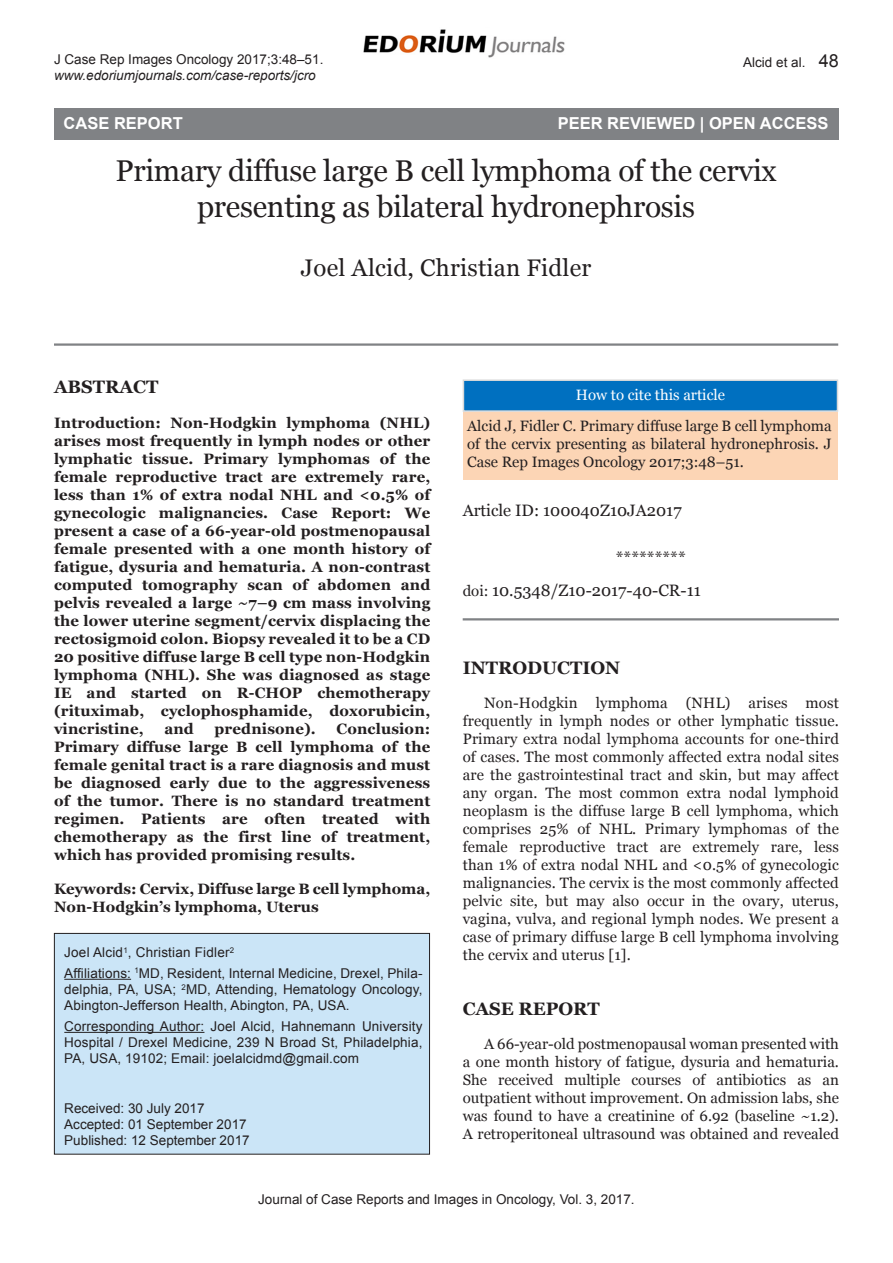
<style>
.page{position:relative;width:893px;height:1263px;background:#fff}
.page>*{position:absolute;margin:0;border:0;box-sizing:border-box;transform-origin:0 0}
.Chapter_Name{font:30px/36px "Georgia";letter-spacing:-.01em;color:#231f20;text-align:center}
.Author_Name{font:24px "Georgia";letter-spacing:.01em;color:#231f20}
.Introduction_Head{font:700 18px "Georgia";color:#231f20}
.Case_Report_head{font:700 18px "Georgia";color:#231f20}
.Abstract_Head{font:700 18px "Georgia";color:#231f20}
.Open_Access{font:700 16.5px "Arial";color:#fff}
.Star{font:16.5px "Georgia";color:#231f20}
.DOI{font:16.5px "Georgia";color:#231f20}
.Text{font:15px/18px "Georgia";color:#231f20;text-align:justify}
.Abstract_text{font:700 15px/18px "Georgia";letter-spacing:.01em;color:#231f20;text-align:justify}
.Keywords{font:700 15px/18px "Georgia";color:#231f20}
.Box_author{font:13.5px/16.2px "Arial";letter-spacing:.01em;color:#231f20;text-align:justify}
.Left_Running_head{font:italic 13.5px "Arial";color:#231f20}
.Left_Running_head-2{font:13.5px "Arial";color:#231f20}
.Box_received_date{font:13.5px "Arial";color:#231f20}
.Right_Running_head{font:13.5px "Arial";color:#231f20}
.s1{font-size:18px}
.s2{color:#fff}
.s3{font-size:15px}
</style>
<div class="page">
<img style="left:363px;top:29px;width:202px;height:29px">
<hr style="left:54px;top:343px;width:784px;height:3px;background:#808285">
<hr style="left:463px;top:618px;width:376px;height:2px;background:#808285">
<div style="left:54px;top:933px;width:376px;height:221px;background:#cbe5f7"></div>
<div style="left:54px;top:933px;width:376px;height:221px;border:1px solid #231f20"></div>
<hr style="left:64px;top:979px;width:67px;height:1px;background:#231f20">
<hr style="left:64px;top:1032px;width:140px;height:1px;background:#231f20">
<div style="left:54px;top:108px;width:784px;height:32px;background:#808285"></div>
<div style="left:463px;top:413px;width:375px;height:67px;background:#fcd5b5"></div>
<div style="left:463px;top:379px;width:375px;height:33px;background:#0070c0;border:2px solid #d9d9d9"></div>
<p class="Left_Running_head-2" style="left:54px;top:50px;width:271px">J Case Rep Images Oncology 2017;3:48–51.</p>
<p class="Left_Running_head" style="left:54px;top:67px;width:263px">www.edoriumjournals.com/case-reports/jcro</p>
<p class="Right_Running_head" style="left:743px;top:54px;width:97px">Alcid et al. <span class="s1">48</span></p>
<p class="Open_Access" style="left:696px;top:112px;width:121px">OPEN AC ESS</p>
<p class="Chapter_Name" style="left:115px;top:153px;width:663px">Primary diffuse large B cell lymphoma of the cervix presenting as bilateral hydronephrosis</p>
<p class="Author_Name" style="left:301px;top:253px;width:292px">Joel Alcid, Christian Fidler</p>
<p class="Open_Access" style="left:64px;top:112px;width:121px">CASE REPORT</p>
<p class="Open_Access" style="left:558px;top:112px;width:272px">PEER REVIEWED | OPEN ACCESS</p>
<p class="Abstract_Head" style="left:54px;top:375px;width:106px">ABSTRACT</p>
<p class="Abstract_text" style="left:54px;top:413px;width:378px">Introduction: Non-Hodgkin lymphoma (NHL) arises most frequently in lymph nodes or other lymphatic tissue. Primary lymphomas of the female reproductive tract are extremely rare, less than 1% of extra nodal NHL and &lt;0.5% of gynecologic malignancies. Case Report: We present a case of a 66-year-old postmenopausal female presented with a one month history of fatigue, dysuria and hematuria. A non-contrast computed tomography scan of abdomen and pelvis revealed a large ~7–9 cm mass involving the lower uterine segment/cervix displacing the rectosigmoid colon. Biopsy revealed it to be a CD 20 positive diffuse large B cell type non-Hodgkin lymphoma (NHL). She was diagnosed as stage IE and started on R-CHOP chemotherapy (rituximab, cyclophosphamide, doxorubicin, vincristine,</p>
<p class="Abstract_text" style="left:54px;top:719px;width:378px;text-indent:283px">Conclusion:<br>Primary diffuse large B cell lymphoma of the female genital tract is a rare diagnosis and must be diagnosed early due to the aggressiveness of the tumor. There is no standard treatment regimen. Patients are often treated with chemotherapy as the first line of treatment, which has provided promising results.</p>
<p class="Keywords" style="left:54px;top:880px;width:378px">Keywords: Cervix, Diffuse large B cell lymphoma,<br>Non-Hodgkin’s lymphoma, Uterus</p>
<p class="Box_author" style="left:64px;top:944px;width:171px">Joel Alcid<sup>1</sup>, Christian Fidler<sup>2</sup></p>
<p class="Box_author" style="left:64px;top:965px;width:360px">Affiliations: <sup>1</sup>MD, Resident, Internal Medicine, Drexel, Phila&shy;delphia, PA, USA; <sup>2</sup>MD, Attending, Hematology Oncology, Abington-Jefferson Health, Abington, PA, USA.</p>
<p class="Box_author" style="left:64px;top:1018px;width:360px">Corresponding Author: Joel Alcid, Hahnemann University Hospital / Drexel Medicine, 239 N Broad St, Philadelphia, PA, USA, 19102; Email: joelalcidmd@gmail.com</p>
<p class="Box_received_date" style="left:64px;top:1099px;width:142px">Received: 30 July 2017</p>
<p class="Box_author" style="left:64px;top:1116px;width:184px">Accepted: 01 September 2017</p>
<p class="Box_author" style="left:64px;top:1132px;width:187px">Published: 12 September 2017</p>
<p class="Abstract_text" style="left:164px;top:719px;width:31px">and</p>
<p class="Abstract_text" style="left:215px;top:719px;width:103px">prednisone).</p>
<p class="Text" style="left:467px;top:380px;width:366px;line-height:30.6px;text-align:center"><span class="s2">How to cite this article<br></span>Alcid J, Fidler C. Primary diffuse large B cell lymphoma</p>
<p class="Text" style="left:467px;top:435px;width:366px">of the cervix presenting as bilateral hydronephrosis. J<br>Case Rep Images Oncology 2017;3:48–51.</p>
<p class="Star" style="left:463px;top:501px;width:220px">Article ID: 100040Z10JA2017</p>
<p class="Star" style="left:616px;top:547px;width:72px">*********</p>
<p class="DOI" style="left:463px;top:581px;width:240px"><span class="s3">doi:</span> 10.5348/Z10-2017-40-CR-11</p>
<p class="Introduction_Head" style="left:463px;top:656px;width:159px">INTRODUCTION</p>
<p class="Text" style="left:463px;top:694px;width:378px;text-indent:22px">Non-Hodgkin lymphoma (NHL) arises most frequently in lymph nodes or other lymphatic tissue.<br>Primary extra nodal lymphoma accounts for one-third of cases. The most commonly affected extra nodal sites are the gastrointestinal tract and skin, but may affect any organ. The most common extra nodal lymphoid neoplasm is the diffuse large B cell lymphoma, which comprises 25% of NHL. Primary lymphomas of the female reproductive tract are extremely rare, less than 1% of extra nodal NHL and &lt;0.5% of gynecologic malignancies. The cervix is the most commonly affected pelvic site, but may also occur in the ovary, uterus, vagina, vulva, and regional lymph nodes. We present a case of primary diffuse large B cell lymphoma involving the cervix and uterus [1].</p>
<p class="Case_Report_head" style="left:463px;top:997px;width:139px">CASE REPORT</p>
<p class="Text" style="left:463px;top:1035px;width:378px;text-indent:22px">A 66-year-old postmenopausal woman presented with a one month history of fatigue, dysuria and hematuria.<br>She received multiple courses of antibiotics as an outpatient without improvement. On admission labs, she was found to have a creatinine of 6.92 (baseline ~1.2).<br>A retroperitoneal ultrasound was obtained and revealed</p>
<p class="Box_author" style="left:258px;top:1191px;width:378px">Journal of Case Reports and Images in Oncology, Vol. 3, 2017.</p>
</div>
